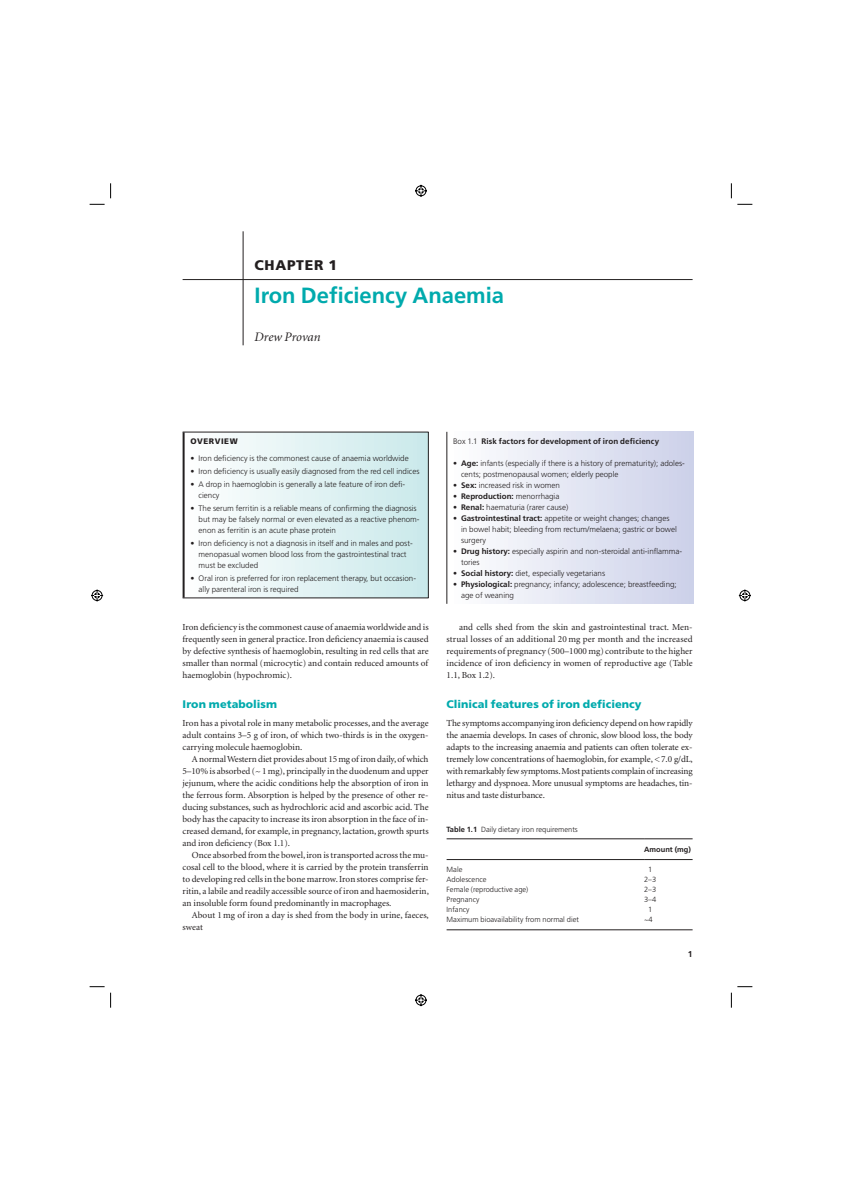
<style>
.page{position:relative;width:842px;height:1191px;background:#fff}
.page>*{position:absolute;margin:0;border:0;box-sizing:border-box;transform-origin:0 0}
.t1{font:700 22px "Frutiger";color:#00aaad}
.t2{font:900 14px "Frutiger";letter-spacing:.05em;color:#231f20}
.t3{font:italic 13px "Minion";letter-spacing:-.005em;color:#231f20}
.t4{font:900 11px "Frutiger";letter-spacing:.005em;color:#00aaad}
.t5{font:9.2px/12px "Minion";color:#231f20;text-align:justify}
.t6{font:700 8.5px "Frutiger";color:#231f20}
.t7{font:300 8px/11px "Frutiger";color:#231f20}
.t8{font:700 8px "Frutiger";letter-spacing:.01em;color:#231f20}
.t9{font:900 8px "Frutiger";letter-spacing:.07em;color:#231f20}
.t10{font:300 7.5px "Frutiger";color:#231f20}
.t11{font:700 7.5px "Frutiger";color:#231f20}
.s1{font-weight:300}
.s2{font-weight:700}
</style>
<div class="page">
<hr style="left:183px;top:279px;width:510px;height:1px;background:#231f20">
<hr style="left:243px;top:231px;width:1px;height:114px;background:#231f20">
<hr style="left:447px;top:838px;width:197px;height:1px;background:#231f20">
<hr style="left:447px;top:859px;width:197px;height:1px;background:#231f20">
<hr style="left:644px;top:838px;width:49px;height:1px;background:#231f20">
<hr style="left:644px;top:859px;width:49px;height:1px;background:#231f20">
<hr style="left:447px;top:929px;width:246px;height:1px;background:#231f20">
<div style="left:447px;top:432px;width:246px;height:172px;background:linear-gradient(to right,#feffff,#ccd0e9)"></div>
<hr style="left:447px;top:432px;width:1px;height:172px;background:#231f20">
<div style="left:184px;top:432px;width:244px;height:166px;background:linear-gradient(to right,#feffff,#cae9ea)"></div>
<hr style="left:183px;top:432px;width:246px;height:1px;background:#231f20">
<hr style="left:428px;top:432px;width:1px;height:166px;background:#231f20">
<hr style="left:183px;top:598px;width:246px;height:1px;background:#231f20">
<hr style="left:183px;top:432px;width:2px;height:166px;background:#231f20">
<svg style="left:90px;top:204px;width:15px;height:1px"></svg>
<svg style="left:737px;top:204px;width:15px;height:1px"></svg>
<svg style="left:110px;top:183px;width:1px;height:15px"></svg>
<svg style="left:90px;top:986px;width:21px;height:22px"></svg>
<svg style="left:731px;top:183px;width:1px;height:15px"></svg>
<svg style="left:731px;top:986px;width:21px;height:22px"></svg>
<svg style="left:415px;top:184px;width:12px;height:13px"></svg>
<svg style="left:415px;top:994px;width:12px;height:13px"></svg>
<svg style="left:91px;top:589px;width:13px;height:13px"></svg>
<svg style="left:738px;top:589px;width:13px;height:13px"></svg>
<h2 class="t2" style="left:255px;top:260px;width:84px">CHAPTER 1</h2>
<h1 class="t1" style="left:255px;top:287px;width:251px">Iron Deficiency Anaemia</h1>
<h3 class="t3" style="left:255px;top:332px;width:67px">Drew Provan</h3>
<p class="t9" style="left:191px;top:438px;width:49px">OVERVIEW</p>
<p class="t7" style="left:191px;top:453px;width:220px">• Iron deficiency is the commonest cause of anaemia worldwide</p>
<p class="t7" style="left:191px;top:466px;width:230px">• Iron deficiency is usually easily diagnosed from the red cell indices</p>
<p class="t7" style="left:199px;top:479px;width:208px;text-indent:-8px">• A drop in haemoglobin is generally a late feature of iron defi&shy;ciency</p>
<p class="t7" style="left:199px;top:503px;width:222px;text-indent:-8px">• The serum ferritin is a reliable means of confirming the diagnosis but may be falsely normal or even elevated as a reactive phenom&shy;enon as ferritin is an acute phase protein</p>
<p class="t7" style="left:199px;top:538px;width:216px;text-indent:-8px">• Iron deficiency is not a diagnosis in itself and in males and post&shy;menopasual women blood loss from the gastrointestinal tract must be excluded</p>
<p class="t7" style="left:199px;top:573px;width:219px;text-indent:-8px">• Oral iron is preferred for iron replacement therapy, but occasion&shy;ally parenteral iron is required</p>
<p class="t5" style="left:183px;top:622px;width:248px">Iron deficiency is the commonest cause of anaemia worldwide and is frequently seen in general practice. Iron deficiency anaemia is caused by defective synthesis of haemoglobin, resulting in red cells that are smaller than normal (microcytic) and contain reduced amounts of haemoglobin (hypochromic).</p>
<p class="t4" style="left:183px;top:700px;width:96px">Iron metabolism</p>
<p class="t5" style="left:183px;top:718px;width:247px">Iron has a pivotal role in many metabolic processes, and the average adult contains 3–5 g of iron, of which two-thirds is in the oxygen&shy;carrying molecule haemoglobin.</p>
<p class="t5" style="left:183px;top:754px;width:248px;text-indent:9px">A normal Western diet provides about 15<sup>·</sup>mg of iron daily, of which 5–10% is absorbed (~<sup>·</sup>1<sup>·</sup>mg), principally in the duodenum and upper jejunum, where the acidic conditions help the absorption of iron in the ferrous form. Absorption is helped by the presence of other re&shy;ducing substances, such as hydrochloric acid and ascorbic acid. The body has the capacity to increase its iron absorption in the face of in&shy;creased demand, for example, in pregnancy, lactation, growth spurts and iron deficiency (Box 1.1).</p>
<p class="t5" style="left:183px;top:850px;width:248px;text-indent:9px">Once absorbed from the bowel, iron is transported across the mu&shy;cosal cell to the blood, where it is carried by the protein transferrin to developing red cells in the bone marrow. Iron stores comprise fer&shy;ritin, a labile and readily accessible source of iron and haemosiderin, an insoluble form found predominantly in macrophages.</p>
<p class="t5" style="left:183px;top:910px;width:248px;text-indent:9px">About 1<sup>·</sup>mg of iron a day is shed from the body in urine, faeces, sweat</p>
<p class="t8" style="left:453px;top:438px;width:208px"><span class="s1">Box 1.1</span> Risk factors for development of iron deficiency</p>
<p class="t7" style="left:461px;top:458px;width:225px;text-indent:-8px">• <span class="s2">Age:</span> infants (especially if there is a history of prematurity); adoles&shy;cents; postmenopausal women; elderly people</p>
<p class="t7" style="left:453px;top:480px;width:108px">• <span class="s2">Sex:</span> increased risk in women</p>
<p class="t8" style="left:453px;top:493px;width:108px"><span class="s1">•</span> Reproduction: <span class="s1">menorrhagia</span></p>
<p class="t7" style="left:453px;top:502px;width:117px">• <span class="s2">Renal:</span> haematuria (rarer cause)</p>
<p class="t7" style="left:461px;top:513px;width:217px;text-indent:-8px">• <span class="s2">Gastrointestinal tract:</span> appetite or weight changes; changes in bowel habit; bleeding from rectum/melaena; gastric or bowel surgery</p>
<p class="t7" style="left:461px;top:546px;width:223px;text-indent:-8px">• <span class="s2">Drug history:</span> especially aspirin and non-steroidal anti-inflamma&shy;tories</p>
<p class="t7" style="left:453px;top:568px;width:154px">• <span class="s2">Social history:</span> diet, especially vegetarians</p>
<p class="t7" style="left:461px;top:579px;width:217px;text-indent:-8px">• <span class="s2">Physiological:</span> pregnancy; infancy; adolescence; breastfeeding; age of weaning</p>
<p class="t5" style="left:447px;top:622px;width:248px;text-indent:12px">and cells shed from the skin and gastrointestinal tract. Men&shy;strual losses of an additional 20<sup>·</sup>mg per month and the increased requirements of pregnancy (500–1000<sup>·</sup>mg) contribute to the higher incidence of iron deficiency in women of reproductive age (Table 1.1, Box 1.2).</p>
<p class="t4" style="left:447px;top:700px;width:197px">Clinical features of iron deficiency</p>
<p class="t5" style="left:447px;top:718px;width:248px">The symptoms accompanying iron deficiency depend on how rapidly the anaemia develops. In cases of chronic, slow blood loss, the body adapts to the increasing anaemia and patients can often tolerate ex&shy;tremely low concentrations of haemoglobin, for example, &lt;<sup>·</sup>7.0 g/dL, with remarkably few symptoms. Most patients complain of increasing lethargy and dyspnoea. More unusual symptoms are headaches, tin&shy;nitus and taste disturbance.</p>
<p class="t10" style="left:447px;top:827px;width:133px"><span class="s2">Table 1.1</span> Daily dietary iron requirements</p>
<p class="t11" style="left:644px;top:847px;width:48px">Amount (mg)</p>
<p class="t10" style="left:447px;top:867px;width:17px">Male</p>
<p class="t10" style="left:648px;top:867px;width:6px">1</p>
<p class="t10" style="left:447px;top:877px;width:42px">Adolescence</p>
<p class="t10" style="left:644px;top:877px;width:14px">2–3</p>
<p class="t10" style="left:447px;top:887px;width:83px">Female (reproductive age)</p>
<p class="t10" style="left:644px;top:887px;width:14px">2–3</p>
<p class="t10" style="left:447px;top:897px;width:34px">Pregnancy</p>
<p class="t10" style="left:644px;top:897px;width:14px">3–4</p>
<p class="t10" style="left:447px;top:907px;width:24px">Infancy</p>
<p class="t10" style="left:648px;top:907px;width:6px">1</p>
<p class="t10" style="left:447px;top:917px;width:134px">Maximum bioavailability from normal diet</p>
<p class="t10" style="left:644px;top:917px;width:10px">~4</p>
<p class="t6" style="left:688px;top:951px;width:6px">1</p>
</div>
